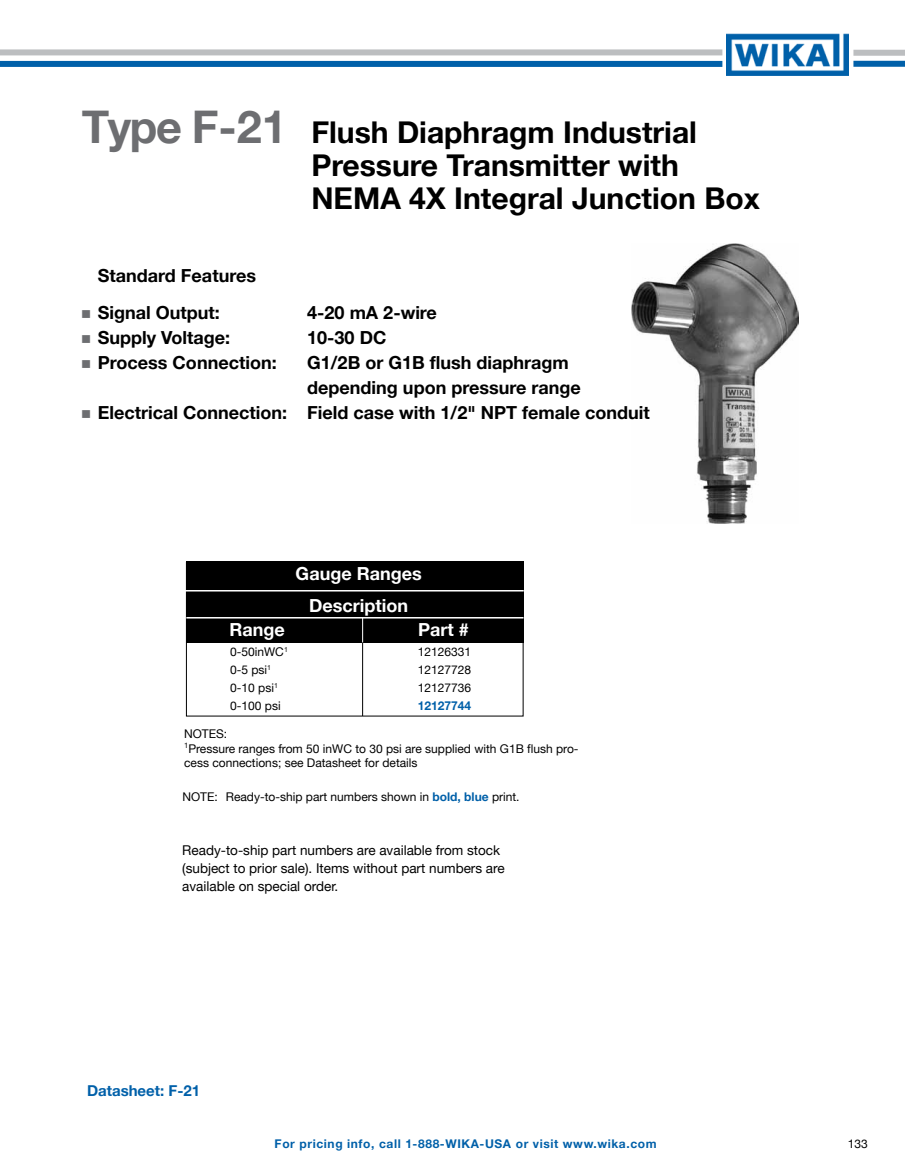
<style>
.page{position:relative;width:905px;height:1175px;background:#fff}
.page>*{position:absolute;margin:0;border:0;box-sizing:border-box;transform-origin:0 0}
.t1{font:700 30px/33px "Helvetica Neue";color:#000}
.t2{font:700 18px/25px "Helvetica Neue";color:#000}
.t3{font:700 18px/31.7px "Helvetica Neue";color:#fff;text-align:center}
.t4{font:700 15px "Helvetica Neue";color:#0060a9}
.t5{font:13.5px/18px "Helvetica Neue";color:#000}
.t6{font:12px/14.4px "Helvetica Neue";color:#000}
.t7{font:700 12px "Helvetica Neue";letter-spacing:.05em;color:#0060a9}
.t8{font:700 12px "Helvetica Neue";color:#0060a9}
.s1{font-size:45px;color:#6d6e71}
.s2{color:#6d6e71}
.s3{font-weight:700;color:#0060a9}
</style>
<div class="page">
<div style="left:0;top:49px;width:722px;height:6px;background:#bcbec0"></div>
<div style="left:0;top:61px;width:722px;height:6px;background:#0060a9"></div>
<img style="left:726px;top:34px;width:122px;height:42px">
<div style="left:853px;top:50px;width:51px;height:6px;background:#bcbec0"></div>
<div style="left:853px;top:61px;width:51px;height:6px;background:#0060a9"></div>
<img style="left:632px;top:243px;width:167px;height:281px">
<div style="left:186px;top:561px;width:337px;height:81px;background:#000"></div>
<hr style="left:362px;top:640px;width:1px;height:76px;background:#000">
<hr style="left:184px;top:590px;width:339px;height:1px;background:#fff">
<hr style="left:186px;top:617px;width:337px;height:1px;background:#fff">
<svg style="left:362px;top:618px;width:1px;height:24px"></svg>
<h1 class="t1" style="left:311px;top:115px;width:450px;text-indent:-230px"><span class="s1">Type F-21</span> Flush Diaphragm Industrial<br>Pressure Transmitter with<br>NEMA 4X Integral Junction Box</h1>
<h2 class="t2" style="left:98px;top:263px;width:160px">Standard Features</h2>
<h2 class="t2" style="left:81px;top:300px;width:140px"><span class="s2">■</span> Signal Output:</h2>
<h2 class="t2" style="left:307px;top:300px;width:131px">4-20 mA 2-wire</h2>
<h2 class="t2" style="left:81px;top:325px;width:151px"><span class="s2">■</span> Supply Voltage:</h2>
<h2 class="t2" style="left:307px;top:325px;width:81px">10-30 DC</h2>
<h2 class="t2" style="left:81px;top:350px;width:197px"><span class="s2">■</span> Process Connection:</h2>
<h2 class="t2" style="left:307px;top:350px;width:275px">G1/2B or G1B flush diaphragm depending upon pressure range</h2>
<h2 class="t2" style="left:81px;top:400px;width:570px"><span class="s2">■</span> Electrical Connection: Field case with 1/2" NPT female conduit</h2>
<h2 class="t3" style="left:296px;top:557px;width:127px">Gauge Ranges<br>Description</h2>
<h2 class="t3" style="left:229px;top:613px;width:57px">Range</h2>
<h2 class="t3" style="left:418px;top:613px;width:52px">Part #</h2>
<p class="t6" style="left:230px;top:644px;width:59px">0-50inWC<sup>1</sup></p>
<p class="t6" style="left:418px;top:644px;width:55px">12126331</p>
<p class="t6" style="left:230px;top:662px;width:43px">0-5 psi<sup>1</sup></p>
<p class="t6" style="left:418px;top:662px;width:55px">12127728</p>
<p class="t6" style="left:230px;top:680px;width:49px">0-10 psi<sup>1</sup></p>
<p class="t6" style="left:418px;top:680px;width:55px">12127736</p>
<p class="t6" style="left:230px;top:698px;width:52px">0-100 psi</p>
<p class="t8" style="left:418px;top:698px;width:55px">12127744</p>
<p class="t6" style="left:184px;top:726px;width:396px">NOTES:<br><sup>1</sup>Pressure ranges from 50 inWC to 30 psi are supplied with G1B flush pro&shy;cess connections; see Datasheet for details</p>
<p class="t6" style="left:182px;top:789px;width:339px">NOTE: Ready-to-ship part numbers shown in <span class="s3">bold, blue</span> print.</p>
<p class="t5" style="left:182px;top:840px;width:324px">Ready-to-ship part numbers are available from stock (subject to prior sale). Items without part numbers are available on special order.</p>
<p class="t4" style="left:87px;top:1081px;width:115px">Datasheet: F-21</p>
<p class="t7" style="left:275px;top:1136px;width:383px">For pricing info, call 1-888-WIKA-USA or visit www.wika.com</p>
<p class="t6" style="left:847px;top:1136px;width:22px">133</p>
</div>
